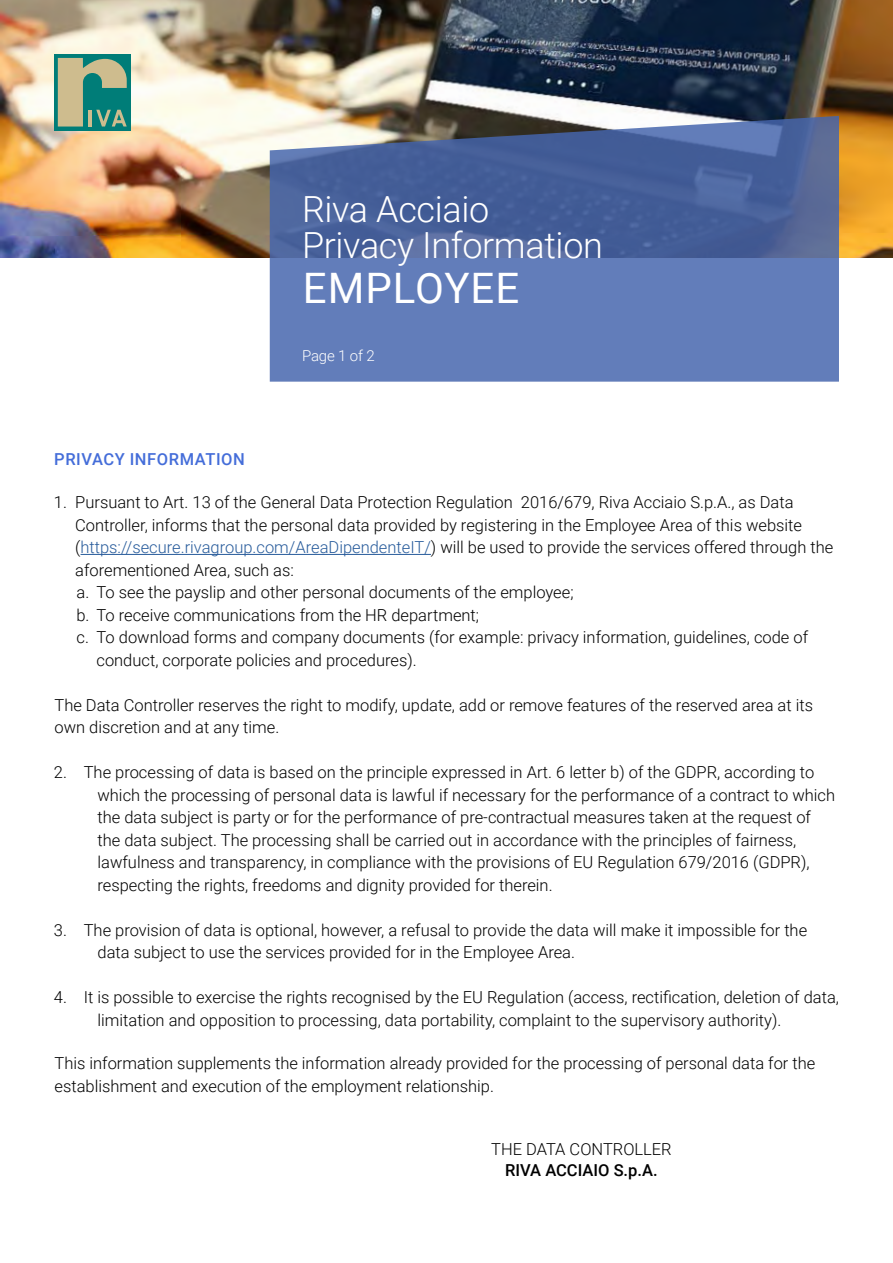
<style>
.page{position:relative;width:893px;height:1263px;background:#fff}
.page>*{position:absolute;margin:0;border:0;box-sizing:border-box;transform-origin:0 0}
.t1{font:42px "Roboto";letter-spacing:.025em;color:#fff}
.t2{font:300 36px/36px "Roboto";letter-spacing:-.01em;color:#fff}
.t3{font:300 16.5px/22.5px "Roboto";color:#000}
.t4{font:500 16.5px "Roboto";letter-spacing:.035em;color:#446dd9}
.t5{font:500 16.5px "Roboto";color:#000}
.t6{font:300 15px "Roboto";letter-spacing:-.01em;color:#fff}
.s1{color:#275b9b}
</style>
<div class="page">
<img style="left:0;top:0;width:893px;height:258px">
<svg style="left:270px;top:116px;width:569px;height:266px;background:#5b72a8"></svg>
<div style="left:54px;top:54px;width:77px;height:76px;background:#007d78"></div>
<svg style="left:58px;top:58px;width:69px;height:69px"></svg>
<hr style="left:81px;top:554px;width:350px;height:1px;background:#275b9b">
<h2 class="t2" style="left:302px;top:189px;width:302px">Riva Acciaio<br>Privacy Information</h2>
<h1 class="t1" style="left:303px;top:258px;width:218px">EMPLOYEE</h1>
<p class="t6" style="left:302px;top:345px;width:74px">Page 1 of 2</p>
<p class="t4" style="left:54px;top:447px;width:192px">PRIVACY INFORMATION</p>
<p class="t3" style="left:54px;top:490px;width:741px">1. Pursuant to Art. 13 of the General Data Protection Regulation 2016/679, Riva Acciaio S.p.A., as Data</p>
<p class="t3" style="left:75px;top:513px;width:728px">Controller, informs that the personal data provided by registering in the Employee Area of this website</p>
<p class="t3" style="left:75px;top:535px;width:760px">(<span class="s1">https://secure.rivagroup.com/AreaDipendenteIT/</span>) will be used to provide the services offered through the</p>
<p class="t3" style="left:75px;top:558px;width:220px">aforementioned Area, such as:</p>
<p class="t3" style="left:76px;top:580px;width:499px">a. To see the payslip and other personal documents of the employee;</p>
<p class="t3" style="left:76px;top:603px;width:404px">b. To receive communications from the HR department;</p>
<p class="t3" style="left:76px;top:625px;width:733px">c. To download forms and company documents (for example: privacy information, guidelines, code of</p>
<p class="t3" style="left:97px;top:648px;width:322px">conduct, corporate policies and procedures).</p>
<p class="t3" style="left:55px;top:693px;width:760px">The Data Controller reserves the right to modify, update, add or remove features of the reserved area at its own discretion and at any time.</p>
<p class="t3" style="left:97px;top:760px;width:739px;text-indent:-43px">2. The processing of data is based on the principle expressed in Art. 6 letter b) of the GDPR, according to which the processing of personal data is lawful if necessary for the performance of a contract to which the data subject is party or for the performance of pre-contractual measures taken at the request of the data subject. The processing shall be carried out in accordance with the principles of fairness, lawfulness and transparency, in compliance with the provisions of EU Regulation 679/2016 (GDPR), respecting the rights, freedoms and dignity provided for therein.</p>
<p class="t3" style="left:97px;top:918px;width:711px;text-indent:-43px">3. The provision of data is optional, however, a refusal to provide the data will make it impossible for the data subject to use the services provided for in the Employee Area.</p>
<p class="t3" style="left:98px;top:985px;width:743px;text-indent:-44px">4. It is possible to exercise the rights recognised by the EU Regulation (access, rectification, deletion of data, limitation and opposition to processing, data portability, complaint to the supervisory authority).</p>
<p class="t3" style="left:55px;top:1051px;width:762px">This information supplements the information already provided for the processing of personal data for the establishment and execution of the employment relationship.</p>
<p class="t3" style="left:491px;top:1137px;width:182px">THE DATA CONTROLLER</p>
<p class="t5" style="left:505px;top:1158px;width:154px">RIVA ACCIAIO S.p.A.</p>
</div>
